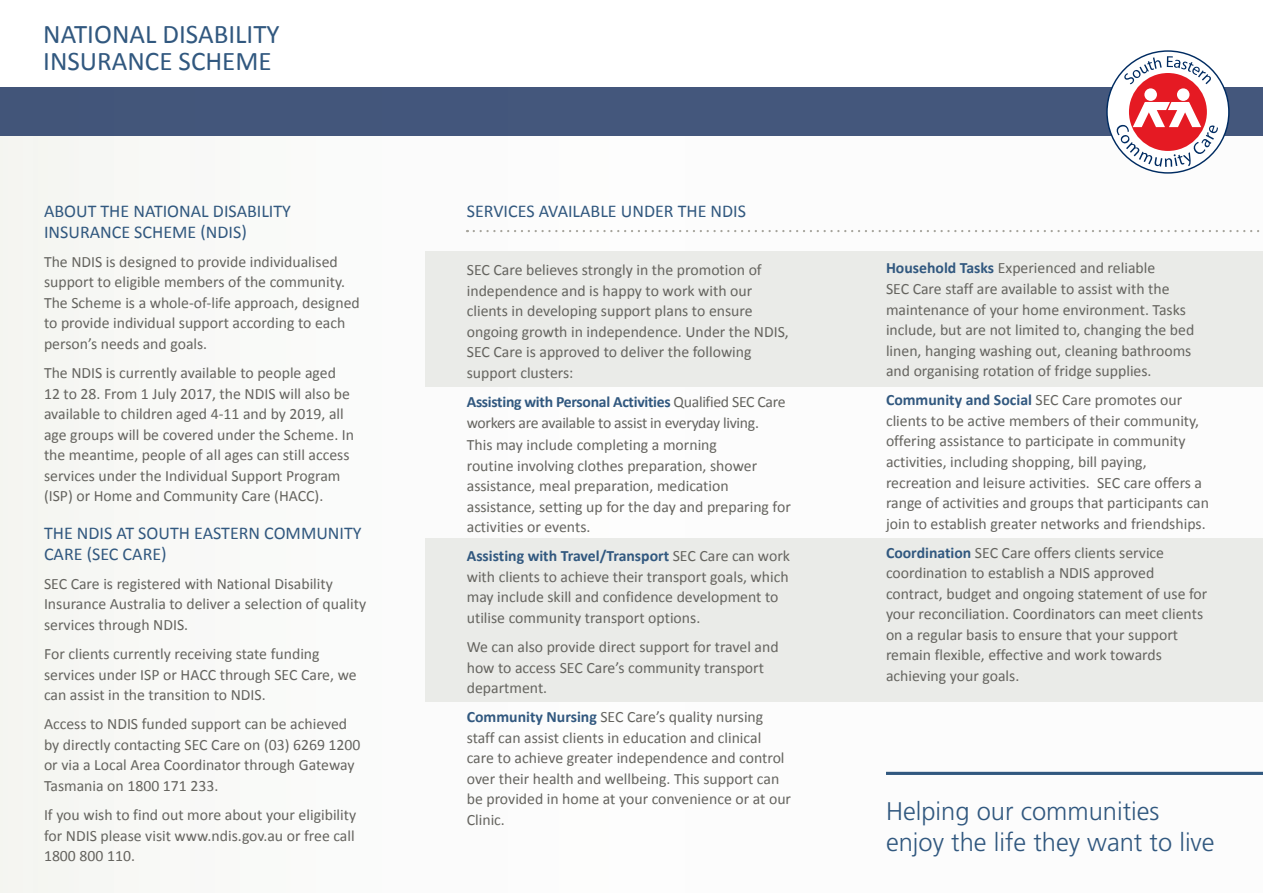
<style>
.page{position:relative;width:1263px;height:893px;background:#fff}
.page>*{position:absolute;margin:0;border:0;box-sizing:border-box;transform-origin:0 0}
.t1{font:27px/27px "Calibri";color:#31587f}
.t2{font:300 25.5px/31.5px "Frutiger";color:#31587f}
.t3{font:18px/20.5px "Calibri";color:#31587f}
.t4{font:15.75px/20.5px "Calibri";color:#65645f}
.t5{font:15.75px/20.5px "Calibri";letter-spacing:-.02em;color:#65645f}
.s1{font-weight:700;color:#31587f}
</style>
<div class="page">
<div style="left:0;top:87px;width:1263px;height:806px;background:#fbfbfb"></div>
<div style="left:0;top:88px;width:1263px;height:48px;background:#44577c"></div>
<div style="left:1107px;top:51px;width:122px;height:122px;background:#fff;border-radius:50%"></div>
<svg style="left:1124px;top:56px;width:88px;height:28px"></svg>
<div style="left:1129px;top:73px;width:78px;height:78px;background:#e51a23;border-radius:50%"></div>
<div style="left:1144px;top:88px;width:13px;height:13px;background:#fff;border-radius:50%"></div>
<div style="left:1177px;top:88px;width:12px;height:13px;background:#fff;border-radius:50%"></div>
<svg style="left:1116px;top:102px;width:102px;height:65px"></svg>
<div style="left:425px;top:252px;width:838px;height:135px;background:#eaebe8"></div>
<div style="left:425px;top:538px;width:838px;height:164px;background:#eaebe8"></div>
<hr style="left:886px;top:772px;width:377px;height:3px;background:#31587f">
<svg style="left:474px;top:230px;width:786px;height:2px"></svg>
<h1 class="t1" style="left:43px;top:19px;width:238px">NATIONAL DISABILITY<br>INSURANCE SCHEME</h1>
<p class="t3" style="left:44px;top:200px;width:249px">ABOUT THE NATIONAL DISABILITY<br>INSURANCE SCHEME (NDIS)</p>
<p class="t4" style="left:44px;top:250px;width:317px">The NDIS is designed to provide individualised support to eligible members of the community.<br>The Scheme is a whole-of-life approach, designed to provide individual support according to each person’s needs and goals.</p>
<p class="t4" style="left:44px;top:362px;width:312px">The NDIS is currently available to people aged 12 to 28. From 1 July 2017, the NDIS will also be available to children aged 4-11 and by 2019, all age groups will be covered under the Scheme. In the meantime, people of all ages can still access services under the Individual Support Program (ISP) or Home and Community Care (HACC).</p>
<p class="t3" style="left:44px;top:522px;width:319px">THE NDIS AT SOUTH EASTERN COMMUNITY<br>CARE (SEC CARE)</p>
<p class="t4" style="left:44px;top:573px;width:324px">SEC Care is registered with National Disability<br>Insurance Australia to deliver a selection of quality services through NDIS.</p>
<p class="t4" style="left:44px;top:643px;width:314px">For clients currently receiving state funding services under ISP or HACC through SEC Care, we can assist in the transition to NDIS.</p>
<p class="t4" style="left:44px;top:713px;width:318px">Access to NDIS funded support can be achieved by directly contacting SEC Care on (03) 6269 1200 or via a Local Area Coordinator through Gateway Tasmania on 1800 171 233.</p>
<p class="t4" style="left:44px;top:804px;width:314px;text-align:justify">If you wish to find out more about your eligibility for NDIS please visit www.ndis.gov.au or free call 1800 800 110.</p>
<p class="t3" style="left:467px;top:200px;width:281px">SERVICES AVAILABLE UNDER THE NDIS</p>
<p class="t4" style="left:467px;top:259px;width:324px">SEC Care believes strongly in the promotion of independence and is happy to work with our clients in developing support plans to ensure ongoing growth in independence. Under the NDIS, SEC Care is approved to deliver the following support clusters:</p>
<p class="t5" style="left:467px;top:391px;width:320px"><span class="s1">Assisting with Personal Activities</span> Qualified SEC Care workers are available to assist in everyday living.</p>
<p class="t4" style="left:467px;top:434px;width:326px">This may include completing a morning<br>routine involving clothes preparation, shower assistance, meal preparation, medication assistance, setting up for the day and preparing for activities or events.</p>
<p class="t4" style="left:467px;top:545px;width:325px"><span class="s1">Assisting with Travel/Transport</span> SEC Care can work with clients to achieve their transport goals, which may include skill and confidence development to utilise community transport options.</p>
<p class="t4" style="left:467px;top:636px;width:313px">We can also provide direct support for travel and how to access SEC Care’s community transport department.</p>
<p class="t4" style="left:467px;top:706px;width:326px"><span class="s1">Community Nursing</span> SEC Care’s quality nursing staff can assist clients in education and clinical care to achieve greater independence and control over their health and wellbeing. This support can be provided in home at your convenience or at our Clinic.</p>
<p class="t4" style="left:886px;top:257px;width:310px"><span class="s1">Household Tasks</span> Experienced and reliable<br>SEC Care staff are available to assist with the maintenance of your home environment. Tasks include, but are not limited to, changing the bed linen, hanging washing out, cleaning bathrooms and organising rotation of fridge supplies.</p>
<p class="t4" style="left:886px;top:389px;width:324px"><span class="s1">Community and Social</span> SEC Care promotes our clients to be active members of their community, offering assistance to participate in community activities, including shopping, bill paying, recreation and leisure activities. SEC care offers a range of activities and groups that participants can join to establish greater networks and friendships.</p>
<p class="t4" style="left:886px;top:541px;width:323px"><span class="s1">Coordination</span> SEC Care offers clients service coordination to establish a NDIS approved contract, budget and ongoing statement of use for your reconciliation. Coordinators can meet clients on a regular basis to ensure that your support remain flexible, effective and work towards achieving your goals.</p>
<h2 class="t2" style="left:886px;top:795px;width:330px">Helping our communities enjoy the life they want to live</h2>
</div>
